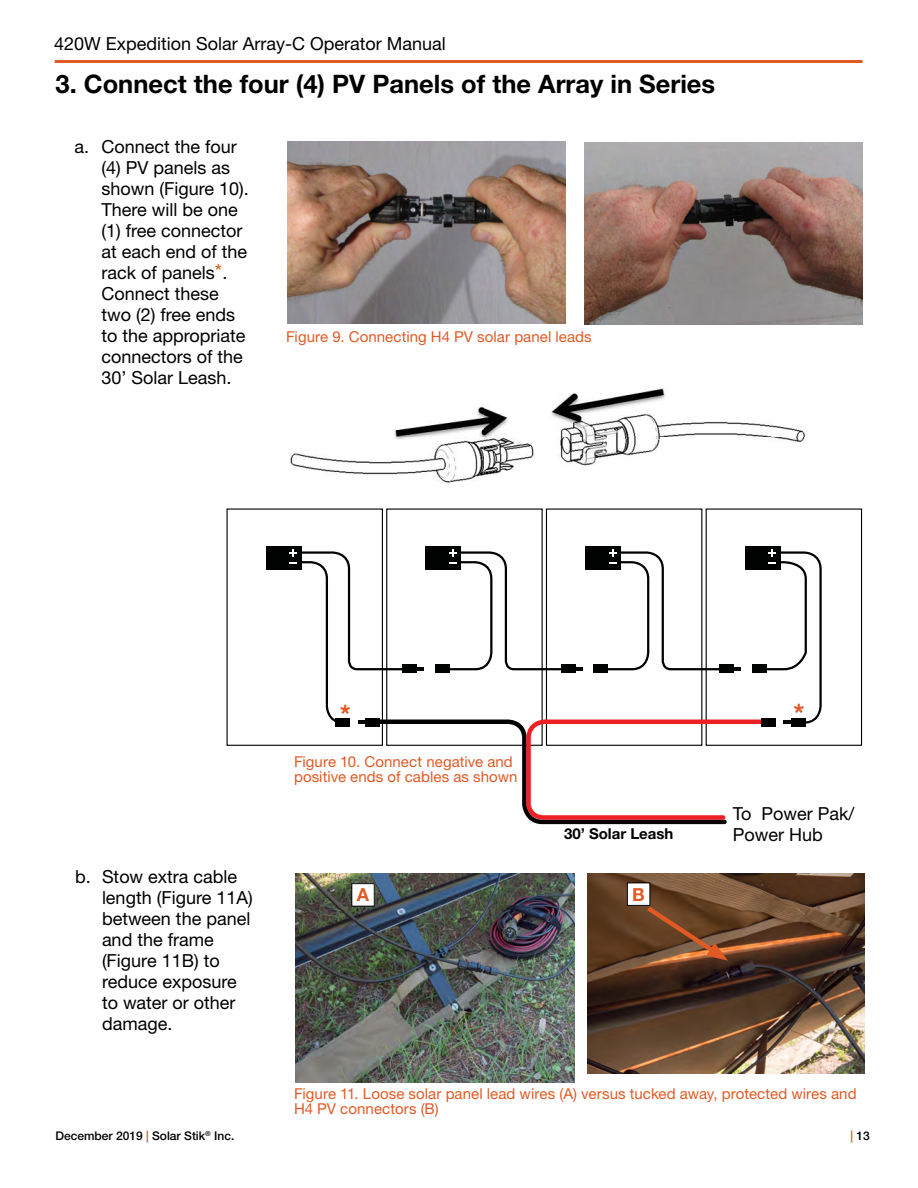
<style>
.page{position:relative;width:918px;height:1188px;background:#fff}
.page>*{position:absolute;margin:0;border:0;box-sizing:border-box;transform-origin:0 0}
.t1{font:700 27px "Helvetica Neue LT Std";color:#e05a26}
.t2{font:700 25.5px "Helvetica Neue LT Std";color:#000}
.t3{font:18px/21px "Helvetica Neue LT Std";color:#000}
.t4{font:700 18px "Helvetica Neue LT Std";color:#e05a26}
.t5{font:15px/15px "Helvetica Neue LT Std";letter-spacing:.005em;color:#e05a26}
.t6{font:700 15px "Helvetica Neue LT Std";color:#000}
.t7{font:500 12px "Helvetica Neue LT Std";color:#000}
.s1{font-size:21px;color:#e05a26}
.s2{color:#e05a26}
</style>
<div class="page">
<hr style="left:55px;top:60px;width:807px;height:3px;background:#e05a26">
<img style="left:288px;top:141px;width:277px;height:182px">
<img style="left:585px;top:143px;width:277px;height:182px">
<img style="left:291px;top:388px;width:515px;height:95px">
<svg style="left:226px;top:508px;width:637px;height:238px"></svg>
<div style="left:266px;top:546px;width:36px;height:24px;background:#000101"></div>
<div style="left:745px;top:546px;width:36px;height:24px;background:#000101"></div>
<div style="left:585px;top:546px;width:36px;height:24px;background:#000101"></div>
<div style="left:425px;top:546px;width:36px;height:24px;background:#000101"></div>
<svg style="left:290px;top:549px;width:533px;height:276px"></svg>
<div style="left:435px;top:665px;width:14px;height:8px;background:#000101"></div>
<div style="left:336px;top:718px;width:14px;height:8px;background:#000101"></div>
<div style="left:403px;top:665px;width:14px;height:8px;background:#000101"></div>
<hr style="left:410px;top:667px;width:14px;height:4px;background:#000101">
<div style="left:365px;top:718px;width:15px;height:8px;background:#000101"></div>
<hr style="left:358px;top:721px;width:14px;height:3px;background:#000101">
<div style="left:594px;top:665px;width:14px;height:8px;background:#000101"></div>
<div style="left:561px;top:665px;width:14px;height:8px;background:#000101"></div>
<hr style="left:568px;top:667px;width:15px;height:4px;background:#000101">
<div style="left:752px;top:665px;width:14px;height:8px;background:#000101"></div>
<div style="left:761px;top:718px;width:14px;height:8px;background:#000101"></div>
<div style="left:719px;top:665px;width:15px;height:8px;background:#000101"></div>
<hr style="left:727px;top:667px;width:14px;height:4px;background:#000101">
<div style="left:791px;top:718px;width:14px;height:8px;background:#000101"></div>
<hr style="left:784px;top:721px;width:14px;height:3px;background:#000101">
<img style="left:296px;top:873px;width:279px;height:209px">
<img style="left:587px;top:873px;width:278px;height:201px">
<svg style="left:642px;top:902px;width:86px;height:59px;background:#794a2a"></svg>
<div style="left:352px;top:884px;width:22px;height:22px;background:#fff"></div>
<div style="left:351px;top:883px;width:24px;height:24px;border:1px solid #000"></div>
<div style="left:627px;top:883px;width:23px;height:22px;background:#fff"></div>
<div style="left:627px;top:883px;width:23px;height:23px;border:1px solid #000"></div>
<p class="t3" style="left:54px;top:33px;width:393px">420W Expedition Solar Array-C Operator Manual</p>
<h2 class="t2" style="left:56px;top:68px;width:661px">3. Connect the four (4) PV Panels of the Array in Series</h2>
<p class="t3" style="left:102px;top:136px;width:149px;text-indent:-27px">a. Connect the four (4) PV panels as shown (Figure 10).<br>There will be one (1) free connector at each end of the rack of panels<span class="s1">*</span>.<br>Connect these two (2) free ends to the appropriate connectors of the<br>30’ Solar Leash.</p>
<p class="t5" style="left:286px;top:329px;width:307px">Figure 9. Connecting H4 PV solar panel leads</p>
<p class="t3" style="left:102px;top:866px;width:152px;text-indent:-27px">b. Stow extra cable length (Figure 11A) between the panel and the frame (Figure 11B) to reduce exposure to water or other damage.</p>
<h1 class="t1" style="left:340px;top:698px;width:12px">*</h1>
<h1 class="t1" style="left:794px;top:696px;width:12px">*</h1>
<p class="t5" style="left:294px;top:754px;width:225px">Figure 10. Connect negative and positive ends of cables as shown</p>
<p class="t6" style="left:564px;top:824px;width:111px">30’ Solar Leash</p>
<p class="t4" style="left:357px;top:884px;width:14px">A</p>
<p class="t4" style="left:632px;top:883px;width:14px">B</p>
<p class="t3" style="left:733px;top:803px;width:123px">To Power Pak/<br>Power Hub</p>
<p class="t5" style="left:294px;top:1086px;width:564px">Figure 11. Loose solar panel lead wires (A) versus tucked away, protected wires and<br>H4 PV connectors (B)</p>
<p class="t7" style="left:56px;top:1129px;width:180px">December 2019 <span class="s2">|</span> Solar Stik<sup>®</sup> Inc.</p>
<p class="t7" style="left:851px;top:1129px;width:21px"><span class="s2">|</span> 13</p>
</div>
